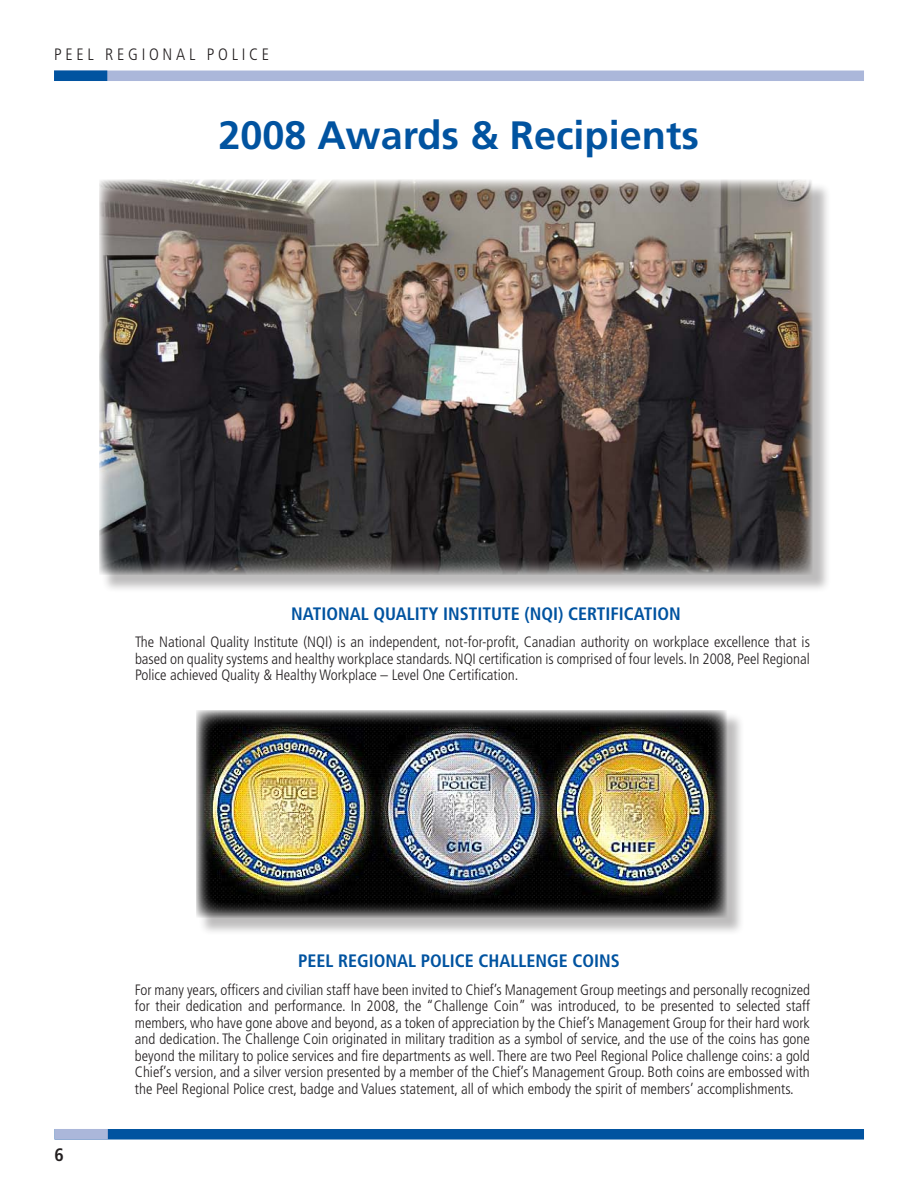
<style>
.page{position:relative;width:918px;height:1188px;background:#fff}
.page>*{position:absolute;margin:0;border:0;box-sizing:border-box;transform-origin:0 0}
.t1{font:700 39.6px "Frutiger";color:#0153a0}
.t2{font:700 condensed 18px "Frutiger";color:#0153a0}
.t3{font:700 condensed 18px "Frutiger";color:#231f20}
.t4{font:300 condensed 16.5px "Frutiger";letter-spacing:.225em;color:#231f20}
.t5{font:300 condensed 15px/16.5px "Frutiger";color:#231f20;text-align:justify}
</style>
<div class="page">
<div style="left:54px;top:71px;width:810px;height:10px;background:#abb7da"></div>
<div style="left:54px;top:71px;width:53px;height:10px;background:#0153a0"></div>
<div style="left:55px;top:1129px;width:809px;height:11px;background:#0153a0"></div>
<div style="left:55px;top:1129px;width:53px;height:10px;background:#abb7da"></div>
<div style="left:102px;top:182px;width:729px;height:411px;background:#231f20;opacity:.3"></div>
<img style="left:99px;top:180px;width:714px;height:394px">
<div style="left:198px;top:712px;width:547px;height:224px;background:#231f20;opacity:.3"></div>
<img style="left:196px;top:710px;width:531px;height:207px">
<p class="t4" style="left:54px;top:45px;width:217px">PEEL REGIONAL POLICE</p>
<h1 class="t1" style="left:219px;top:111px;width:482px">2008 Awards &amp; Recipients</h1>
<p class="t2" style="left:291px;top:603px;width:9px">NAT</p>
<p class="t2" style="left:322px;top:603px;width:361px">IONAL QUALITY INSTITUTE (NQI) CERTIFICATION</p>
<p class="t5" style="left:135px;top:634px;width:676px">The National Quality Institute (NQI) is an independent, not-for-profit, Canadian authority on workplace excellence that is based on quality systems and healthy workplace standards. NQI certification is comprised of four levels. In 2008, Peel Regional Police achieved Quality &amp; Healthy Workplace – Level One Certification.</p>
<p class="t3" style="left:55px;top:1144px;width:11px">6</p>
<p class="t2" style="left:298px;top:950px;width:321px">PEEL REGIONAL POLICE CHALLENGE COINS</p>
<p class="t5" style="left:135px;top:981px;width:677px">For many years, officers and civilian staff have been invited to Chief’s Management Group meetings and personally recognized for their dedication and performance. In 2008, the “Challenge Coin” was introduced, to be presented to selected staff members, who have gone above and beyond, as a token of appreciation by the Chief’s Management Group for their hard work and dedication. The Challenge Coin originated in military tradition as a symbol of service, and the use of the coins has gone beyond the military to police services and fire departments as well. There are two Peel Regional Police challenge coins: a gold Chief’s version, and a silver version presented by a member of the Chief’s Management Group. Both coins are embossed with the Peel Regional Police crest, badge and Values statement, all of which embody the spirit of members’ accomplishments.</p>
</div>
